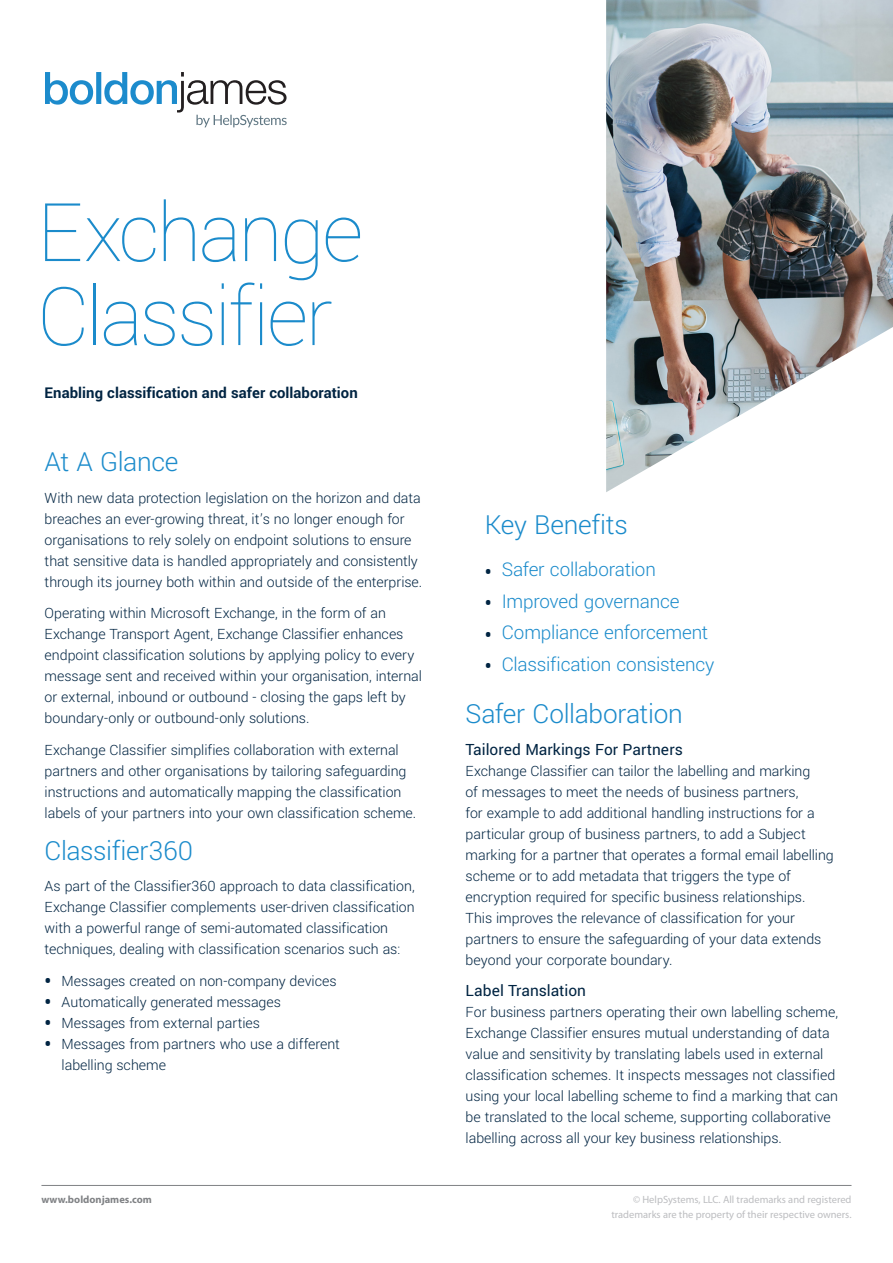
<style>
.page{position:relative;width:893px;height:1263px;background:#fff}
.page>*{position:absolute;margin:0;border:0;box-sizing:border-box;transform-origin:0 0}
.Document_Title{font:100 90px "Yantramanav";letter-spacing:-.03em;color:#1b8bcb}
.Section_Heading{font:300 29.25px "Yantramanav";letter-spacing:-.01em;color:#1b8bcb}
.Pull_Quote_Out_Text{font:300 29.25px "Yantramanav";letter-spacing:-.01em;color:#1b8bcb}
.t1{font:300 21px "Yantramanav";letter-spacing:-.01em;color:#1b8bcb}
.Sub_Heading{font:17.25px "Yantramanav";color:#002442}
.Body_Copy{font:700 16.5px "Yantramanav";letter-spacing:.005em;color:#002442}
.Body_Copy-2{font:300 15.75px/21px "Yantramanav";letter-spacing:-.005em;color:#002442}
.t2{font:10.5px/15px "Myriad Pro";color:#bcbdc0;text-align:right}
.t3{font:700 10.5px "Myriad Pro";color:#808285}
.s1{font-weight:700;font-size:21px}
.s2{font-weight:700;color:#002442}
</style>
<div class="page">
<hr style="left:41px;top:1185px;width:810px;height:1px;background:#808285">
<img style="left:606px;top:0;width:287px;height:492px">
<svg style="left:45px;top:72px;width:242px;height:55px"></svg>
<p class="Document_Title" style="left:37px;top:179px;width:327px">Exchange</p>
<p class="Document_Title" style="left:37px;top:263px;width:297px">Classifier</p>
<p class="Body_Copy" style="left:45px;top:382px;width:315px">Enabling classification and safer collaboration</p>
<p class="Section_Heading" style="left:45px;top:444px;width:135px">At A Glance</p>
<p class="Body_Copy-2" style="left:45px;top:487px;width:379px">With new data protection legislation on the horizon and data breaches an ever-growing threat, it’s no longer enough for organisations to rely solely on endpoint solutions to ensure that sensitive data is handled appropriately and consistently through its journey both within and outside of the enterprise.</p>
<p class="Body_Copy-2" style="left:45px;top:603px;width:379px">Operating within Microsoft Exchange, in the form of an Exchange Transport Agent, Exchange Classifier enhances endpoint classification solutions by applying policy to every message sent and received within your organisation, internal or external, inbound or outbound - closing the gaps left by boundary-only or outbound-only solutions.</p>
<p class="Body_Copy-2" style="left:45px;top:739px;width:373px">Exchange Classifier simplifies collaboration with external partners and other organisations by tailoring safeguarding instructions and automatically mapping the classification labels of your partners into your own classification scheme.</p>
<p class="Section_Heading" style="left:45px;top:833px;width:150px">Classifier360</p>
<p class="Body_Copy-2" style="left:45px;top:876px;width:372px">As part of the Classifier360 approach to data classification, Exchange Classifier complements user-driven classification with a powerful range of semi-automated classification techniques, dealing with classification scenarios such as:</p>
<p class="Body_Copy-2" style="left:45px;top:970px;width:294px"><span class="s1">•</span> Messages created on non-company devices</p>
<p class="Body_Copy-2" style="left:45px;top:991px;width:238px"><span class="s1">•</span> Automatically generated messages</p>
<p class="Body_Copy-2" style="left:45px;top:1012px;width:217px"><span class="s1">•</span> Messages from external parties</p>
<p class="Body_Copy-2" style="left:62px;top:1033px;width:280px;text-indent:-17px"><span class="s1">•</span> Messages from partners who use a different labelling scheme</p>
<p class="t3" style="left:41px;top:1192px;width:112px">www.boldonjames.com</p>
<p class="Pull_Quote_Out_Text" style="left:485px;top:507px;width:144px">Key Benefits</p>
<p class="t1" style="left:485px;top:557px;width:173px"><span class="s2">•</span> Safer collaboration</p>
<p class="t1" style="left:485px;top:588px;width:196px"><span class="s2">•</span> Improved governance</p>
<p class="t1" style="left:485px;top:620px;width:225px"><span class="s2">•</span> Compliance enforcement</p>
<p class="t1" style="left:485px;top:651px;width:231px"><span class="s2">•</span> Classification consistency</p>
<p class="Section_Heading" style="left:466px;top:696px;width:219px">Safer Collaboration</p>
<p class="Sub_Heading" style="left:466px;top:738px;width:219px">Tailored Markings For Partners</p>
<p class="Body_Copy-2" style="left:466px;top:760px;width:370px">Exchange Classifier can tailor the labelling and marking<br>of messages to meet the needs of business partners,<br>for example to add additional handling instructions for a particular group of business partners, to add a Subject marking for a partner that operates a formal email labelling scheme or to add metadata that triggers the type of encryption required for specific business relationships.<br>This improves the relevance of classification for your partners to ensure the safeguarding of your data extends beyond your corporate boundary.</p>
<p class="Sub_Heading" style="left:466px;top:980px;width:122px">Label Translation</p>
<p class="Body_Copy-2" style="left:466px;top:1002px;width:374px">For business partners operating their own labelling scheme, Exchange Classifier ensures mutual understanding of data value and sensitivity by translating labels used in external classification schemes. It inspects messages not classified using your local labelling scheme to find a marking that can be translated to the local scheme, supporting collaborative labelling across all your key business relationships.</p>
<p class="t2" style="left:611px;top:1192px;width:242px">© HelpSystems, LLC. All trademarks and registered trademarks are the property of their respective owners.</p>
</div>
